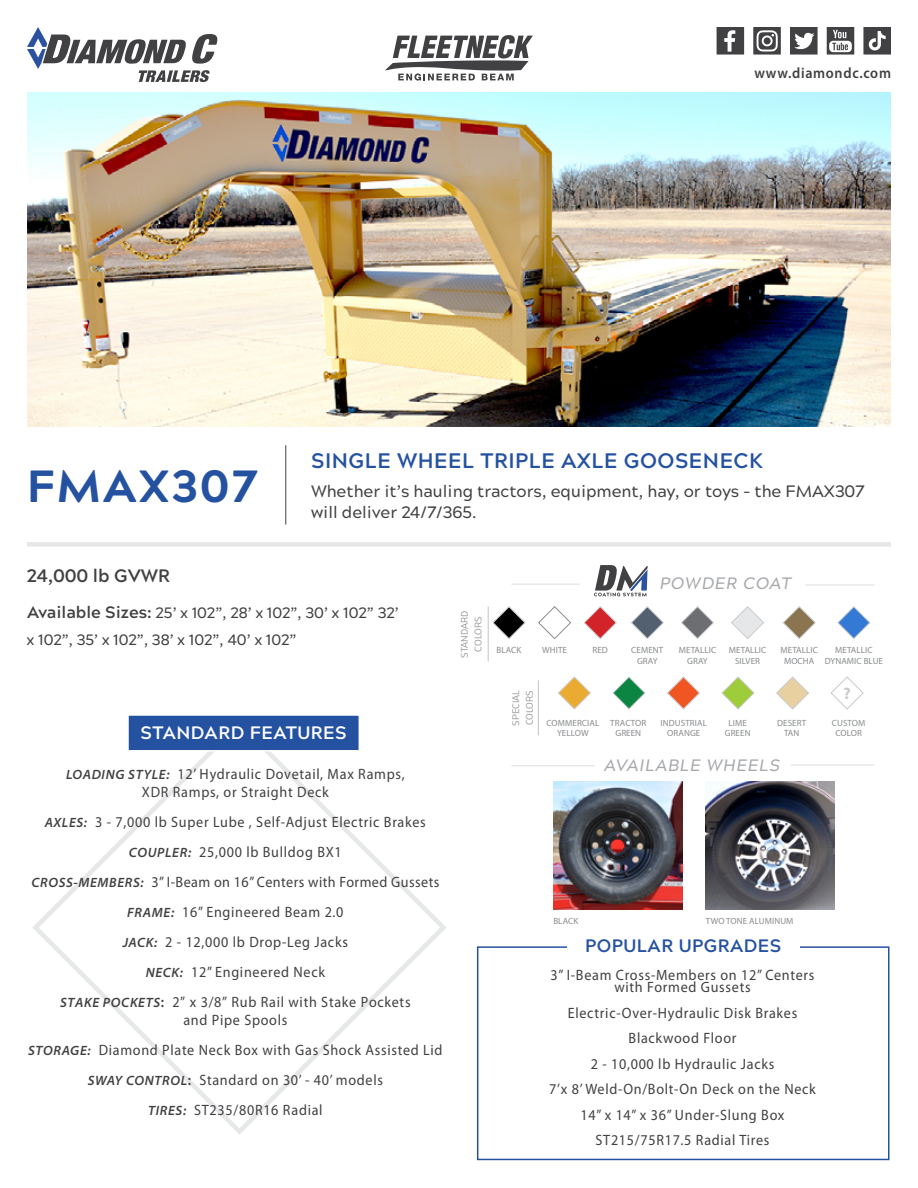
<style>
.page{position:relative;width:918px;height:1188px;background:#fff}
.page>*{position:absolute;margin:0;border:0;box-sizing:border-box;transform-origin:0 0}
.t1{font:800 45px "Acherus Grotesque";letter-spacing:.05em;color:#2552a0}
.t2{font:700 21px "Acherus Grotesque";letter-spacing:.025em;color:#2552a0}
.t3{font:700 18px "Acherus Grotesque";letter-spacing:.025em;color:#fff}
.t4{font:700 18px "Acherus Grotesque";letter-spacing:.025em;color:#2552a0}
.t5{font:700 18px "Acherus Grotesque";color:#414042}
.t6{font:500 16.5px/21px "Acherus Grotesque";color:#414042}
.t7{font:italic 500 16.5px "Acherus Grotesque";letter-spacing:.05em;color:#a7a9ac}
.t8{font:700 16.5px "Myriad Pro";color:#c9cacc}
.t9{font:15px/30px "Myriad Pro";letter-spacing:.05em;color:#414042;text-align:center;scale:.94 1}
.t10{font:500 15px/27px "Acherus Grotesque";color:#414042}
.t11{font:600 15px "Myriad Pro";letter-spacing:.05em;color:#414042;scale:.94 1}
.t12{font:9px/10.8px "Myriad Pro";letter-spacing:.01em;color:#8a8c8e;text-align:center}
.t13{font:9px/13.5px "Bw Glenn Sans";letter-spacing:.01em;color:#8a8c8e;text-align:center}
.s1{font-weight:700;font-size:16.5px}
.s2{font-weight:600;font-style:italic;font-stretch:semi-expanded;font-size:13.5px}
.s3{font-weight:600}
</style>
<div class="page">
<img style="left:27px;top:93px;width:864px;height:334px">
<svg style="left:27px;top:27px;width:191px;height:55px"></svg>
<div style="left:27px;top:542px;width:864px;height:5px;background:#e6e7e8"></div>
<hr style="left:285px;top:445px;width:1px;height:80px;background:#414042">
<svg style="left:385px;top:35px;width:148px;height:46px"></svg>
<svg style="left:32px;top:752px;width:414px;height:383px"></svg>
<div style="left:127px;top:714px;width:233px;height:38px;background:#2552a0;border:2px solid #fff"></div>
<div style="left:477px;top:946px;width:413px;height:214px;border:2px solid #2552a0"></div>
<div style="left:567px;top:939px;width:233px;height:15px;background:#fff"></div>
<hr style="left:511px;top:765px;width:84px;height:1px;background:#dcddde">
<hr style="left:791px;top:765px;width:83px;height:1px;background:#dcddde">
<img style="left:553px;top:781px;width:129px;height:129px">
<img style="left:706px;top:781px;width:129px;height:129px">
<svg style="left:492px;top:606px;width:34px;height:33px"></svg>
<svg style="left:631px;top:606px;width:33px;height:33px"></svg>
<svg style="left:681px;top:606px;width:33px;height:33px"></svg>
<svg style="left:538px;top:606px;width:33px;height:33px"></svg>
<svg style="left:731px;top:606px;width:33px;height:33px"></svg>
<svg style="left:584px;top:606px;width:33px;height:33px"></svg>
<svg style="left:783px;top:606px;width:33px;height:33px"></svg>
<svg style="left:837px;top:606px;width:33px;height:33px"></svg>
<hr style="left:538px;top:680px;width:1px;height:55px;background:#c9cacc">
<svg style="left:558px;top:676px;width:33px;height:34px"></svg>
<svg style="left:612px;top:676px;width:33px;height:34px"></svg>
<svg style="left:667px;top:676px;width:33px;height:34px"></svg>
<svg style="left:722px;top:676px;width:33px;height:34px"></svg>
<svg style="left:776px;top:676px;width:33px;height:34px"></svg>
<hr style="left:488px;top:606px;width:1px;height:56px;background:#c9cacc">
<svg style="left:831px;top:676px;width:33px;height:34px"></svg>
<hr style="left:511px;top:584px;width:69px;height:1px;background:#dcddde">
<hr style="left:806px;top:585px;width:68px;height:1px;background:#dcddde">
<svg style="left:594px;top:565px;width:54px;height:31px"></svg>
<svg style="left:717px;top:27px;width:27px;height:28px"></svg>
<svg style="left:753px;top:27px;width:28px;height:28px"></svg>
<svg style="left:790px;top:27px;width:28px;height:28px"></svg>
<svg style="left:827px;top:27px;width:27px;height:28px"></svg>
<svg style="left:863px;top:27px;width:28px;height:28px"></svg>
<p class="t11" style="left:754px;top:64px;width:147px">www.diamondc.com</p>
<h1 class="t1" style="left:27px;top:447px;width:232px">FMAX307</h1>
<p class="t5" style="left:27px;top:560px;width:145px">24,000 lb GVWR</p>
<h2 class="t2" style="left:311px;top:443px;width:454px">SINGLE WHEEL TRIPLE AXLE GOOSENECK</h2>
<p class="t6" style="left:311px;top:480px;width:555px">Whether it’s hauling tractors, equipment, hay, or toys – the FMAX307 will deliver 24/7/365.</p>
<p class="t7" style="left:660px;top:569px;width:133px">POWDER COAT</p>
<p class="t10" style="left:27px;top:599px;width:373px"><span class="s1">Available Sizes:</span> 25’ x 102”, 28’ x 102”, 30’ x 102” 32’ x 102”, 35’ x 102”, 38’ x 102”, 40’ x 102”</p>
<p class="t3" style="left:141px;top:717px;width:208px">STANDARD FEATURES</p>
<p class="t9" style="left:66px;top:765px;width:362px;line-height:18px"><span class="s2">LOADING STYLE:</span> 12’ Hydraulic Dovetail, Max Ramps,<br>XDR Ramps, or Straight Deck</p>
<p class="t9" style="left:31px;top:807px;width:436px"><span class="s2">AXLES:</span> 3 - 7,000 lb Super Lube , Self-Adjust Electric Brakes <span class="s2">COUPLER:</span> 25,000 lb Bulldog BX1<br><span class="s2">CROSS-MEMBERS:</span> 3” I-Beam on 16” Centers with Formed Gussets <span class="s2">FRAME:</span> 16” Engineered Beam 2.0<br><span class="s2">JACK:</span> 2 - 12,000 lb Drop-Leg Jacks<br><span class="s2">NECK:</span> 12” Engineered Neck<br><span class="s2">STAKE POCKETS</span><span class="s3">:</span> 2” x 3/8” Rub Rail with Stake Pockets</p>
<p class="t9" style="left:28px;top:1005px;width:442px">and Pipe Spools<br><span class="s2">STORAGE:</span> Diamond Plate Neck Box with Gas Shock Assisted Lid <span class="s2">SWAY CONTROL</span><span class="s3">:</span> Standard on 30’ - 40’ models<br><span class="s2">TIRES:</span> ST235/80R16 Radial</p>
<p class="t13" style="left:458px;top:658px;width:49px;rotate:-90deg">STANDARD<br>COLORS</p>
<p class="t12" style="left:497px;top:644px;width:26px">BLACK</p>
<p class="t12" style="left:631px;top:644px;width:34px">CEMENT<br>GRAY</p>
<p class="t12" style="left:679px;top:644px;width:39px">METALLIC<br>GRAY</p>
<p class="t12" style="left:542px;top:644px;width:26px">WHITE</p>
<p class="t12" style="left:729px;top:644px;width:39px">METALLIC<br>SILVER</p>
<p class="t12" style="left:593px;top:644px;width:17px">RED</p>
<p class="t12" style="left:780px;top:644px;width:39px">METALLIC<br>MOCHA</p>
<p class="t12" style="left:825px;top:644px;width:60px">METALLIC<br>DYNAMIC BLUE</p>
<p class="t13" style="left:509px;top:726px;width:37px;text-align:left;rotate:-90deg">SPECIAL<br>COLORS</p>
<p class="t12" style="left:546px;top:717px;width:54px">COMMERCIAL<br>YELLOW</p>
<p class="t12" style="left:610px;top:717px;width:38px">TRACTOR<br>GREEN</p>
<p class="t12" style="left:661px;top:717px;width:48px">INDUSTRIAL<br>ORANGE</p>
<p class="t12" style="left:725px;top:717px;width:27px">LIME<br>GREEN</p>
<p class="t12" style="left:777px;top:717px;width:31px">DESERT<br>TAN</p>
<p class="t7" style="left:604px;top:751px;width:177px">AVAILABLE WHEELS</p>
<p class="t8" style="left:843px;top:683px;width:9px">?</p>
<p class="t12" style="left:832px;top:717px;width:35px">CUSTOM<br>COLOR</p>
<p class="t12" style="left:553px;top:915px;width:26px">BLACK</p>
<p class="t12" style="left:706px;top:915px;width:89px">TWO TONE ALUMINUM</p>
<p class="t4" style="left:585px;top:931px;width:198px">POPULAR UPGRADES</p>
<p class="t9" style="left:551px;top:968px;width:282px;line-height:12.8px">3” I-Beam Cross-Members on 12” Centers with Formed Gussets</p>
<p class="t9" style="left:549px;top:1000px;width:285px;line-height:25.5px">Electric-Over-Hydraulic Disk Brakes<br>Blackwood Floor<br>2 - 10,000 lb Hydraulic Jacks<br>7’x 8’ Weld-On/Bolt-On Deck on the Neck<br>14” x 14” x 36” Under-Slung Box<br>ST215/75R17.5 Radial Tires</p>
</div>
